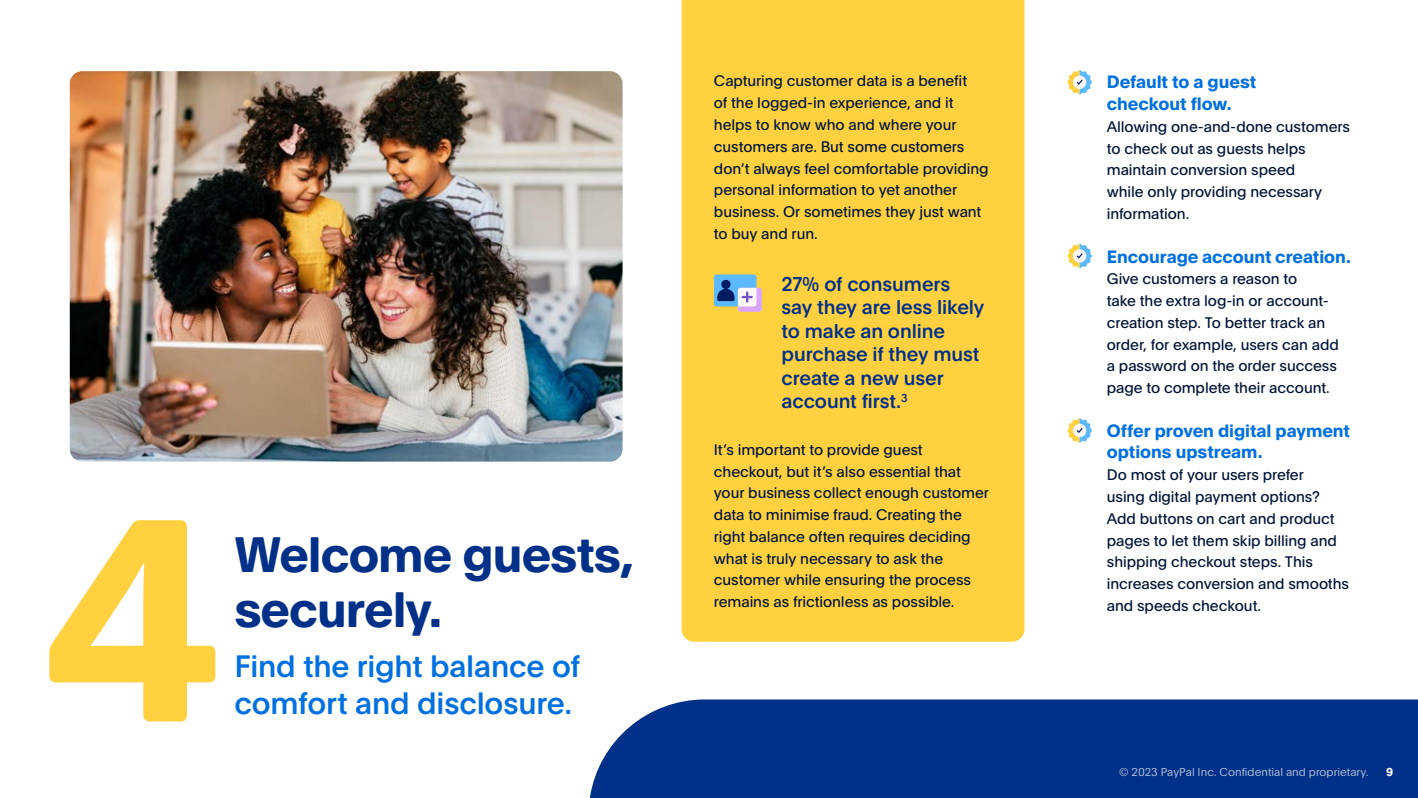
<style>
.page{position:relative;width:1418px;height:798px;background:#fff}
.page>*{position:absolute;margin:0;border:0;box-sizing:border-box;transform-origin:0 0}
.t1{font:700 281.25px "Pay Pal Open";color:#ffd140}
.t2{font:700 48.62px/54.5px "Pay Pal Open";letter-spacing:-.02em;color:#003087}
.t3{font:500 30.25px/36.2px "Pay Pal Open";letter-spacing:-.005em;color:#0070e0}
.t4{font:500 19.5px/23.4px "Pay Pal Open";letter-spacing:-.005em;color:#003087}
.t5{font:700 17.5px/21.8px "Pay Pal Open";letter-spacing:-.005em;color:#0070e0}
.t6{font:15px/21.8px "Pay Pal Open";letter-spacing:-.005em;color:#001435}
.t7{font:300 11.25px "Pay Pal Open";letter-spacing:.005em;color:#fff}
.t8{font:700 11.25px "Pay Pal Open";color:#fff}
</style>
<div class="page">
<img style="left:70px;top:71px;width:552px;height:390px">
<div style="left:681px;top:0;width:343px;height:641px;background:#ffd140"></div>
<div style="left:590px;top:699px;width:828px;height:98px;background:#003087"></div>
<svg style="left:1067px;top:70px;width:25px;height:24px"></svg>
<svg style="left:1067px;top:243px;width:25px;height:25px"></svg>
<svg style="left:1067px;top:418px;width:25px;height:24px"></svg>
<div style="left:714px;top:274px;width:42px;height:32px;background:#5cbafc;border-radius:3px"></div>
<svg style="left:738px;top:288px;width:24px;height:24px"></svg>
<svg style="left:717px;top:280px;width:39px;height:26px"></svg>
<h1 class="t1" style="left:43px;top:418px;width:183px">4</h1>
<h2 class="t2" style="left:234px;top:524px;width:401px">Welcome guests, securely.</h2>
<h3 class="t3" style="left:234px;top:646px;width:347px">Find the right balance of comfort and disclosure.</h3>
<p class="t6" style="left:714px;top:69px;width:276px">Capturing customer data is a benefit<br>of the logged-in experience, and it helps to know who and where your customers are. But some customers don’t always feel comfortable providing personal information to yet another business. Or sometimes they just want to buy and run.</p>
<p class="t4" style="left:781px;top:271px;width:204px">27% of consumers say they are less likely to make an online purchase if they must create a new user account first.<sup>3</sup></p>
<p class="t6" style="left:714px;top:438px;width:276px">It’s important to provide guest checkout, but it’s also essential that your business collect enough customer data to minimise fraud. Creating the right balance often requires deciding what is truly necessary to ask the customer while ensuring the process remains as frictionless as possible.</p>
<p class="t5" style="left:1106px;top:70px;width:151px">Default to a guest checkout flow.</p>
<p class="t6" style="left:1106px;top:115px;width:245px">Allowing one-and-done customers to check out as guests helps maintain conversion speed<br>while only providing necessary information.</p>
<p class="t5" style="left:1106px;top:244px;width:246px">Encourage account creation.</p>
<p class="t6" style="left:1106px;top:267px;width:234px">Give customers a reason to<br>take the extra log-in or account&shy;creation step. To better track an order, for example, users can add a password on the order success page to complete their account.</p>
<p class="t5" style="left:1106px;top:418px;width:245px">Offer proven digital payment options upstream.</p>
<p class="t6" style="left:1106px;top:463px;width:244px">Do most of your users prefer<br>using digital payment options?<br>Add buttons on cart and product pages to let them skip billing and shipping checkout steps. This increases conversion and smooths and speeds checkout.</p>
<p class="t7" style="left:1119px;top:764px;width:251px">© 2023 PayPal Inc. Confidential and proprietary.</p>
<p class="t8" style="left:1386px;top:764px;width:9px">9</p>
</div>
